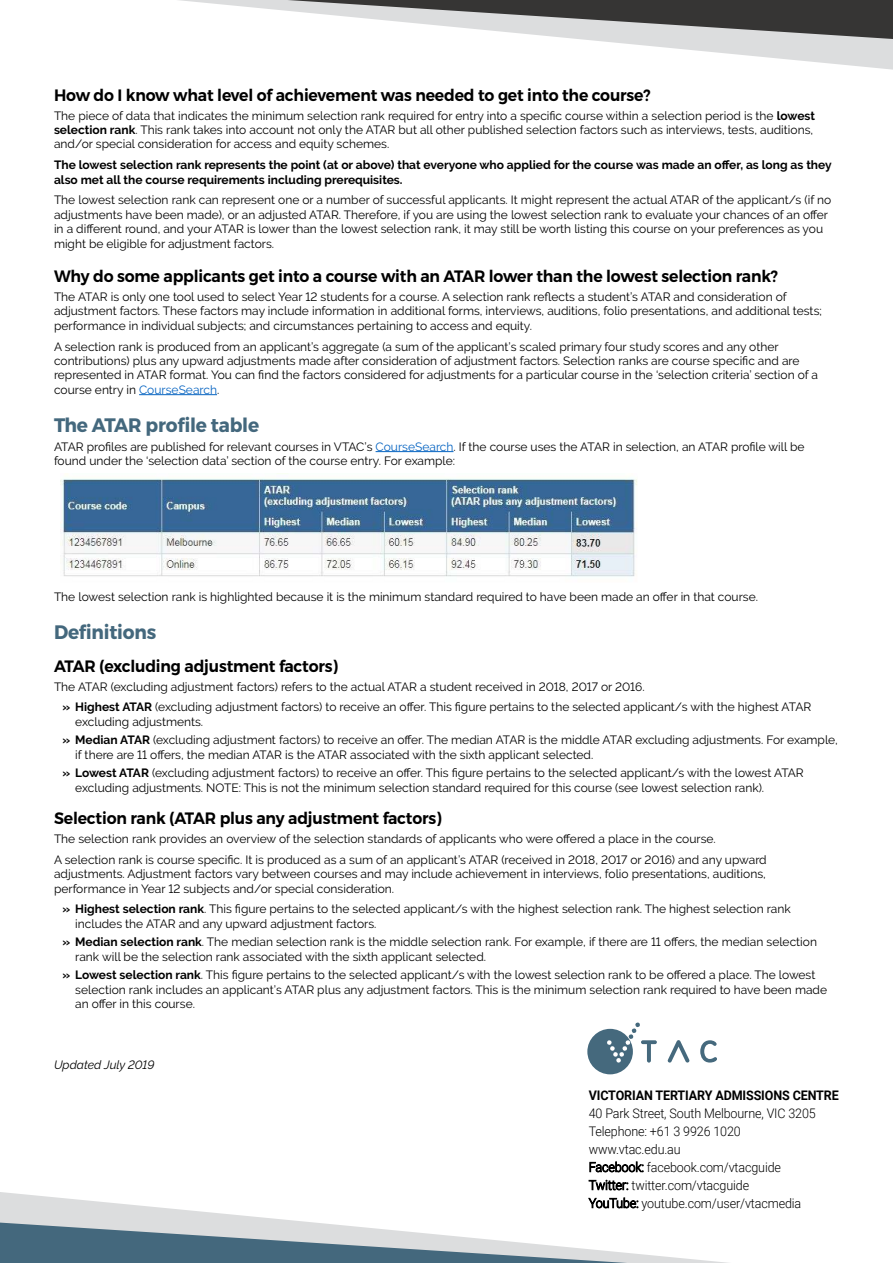
<style>
.page{position:relative;width:893px;height:1263px;background:#fff}
.page>*{position:absolute;margin:0;border:0;box-sizing:border-box;transform-origin:0 0}
.t1{font:700 19.5px "Montserrat";letter-spacing:-.01em;color:#44687d;scale:.95 1}
.t2{font:600 16.5px "Montserrat";letter-spacing:-.01em;color:#000;scale:.95 1}
.t3{font:300 13.2px/18px "Roboto";letter-spacing:-.01em;color:#000;scale:.95 1}
.t4{font:700 13.2px "Roboto";letter-spacing:-.01em;color:#000;scale:.95 1}
.t5{font:12px/14.4px "Raleway";color:#000}
.t6{font:700 12px/14.4px "Raleway";color:#000}
.t7{font:italic 12px "Raleway";color:#000}
.s1{font-weight:700}
.s2{color:#0563c1}
</style>
<div class="page">
<svg style="left:179px;top:0;width:714px;height:70px"></svg>
<svg style="left:266px;top:0;width:627px;height:39px"></svg>
<svg style="left:0;top:1192px;width:728px;height:71px"></svg>
<svg style="left:0;top:1222px;width:627px;height:41px"></svg>
<svg style="left:668px;top:1040px;width:21px;height:23px"></svg>
<svg style="left:700px;top:1040px;width:17px;height:22px"></svg>
<svg style="left:587px;top:1022px;width:70px;height:52px"></svg>
<svg style="left:590px;top:1162px;width:53px;height:10px"></svg>
<svg style="left:589px;top:1180px;width:39px;height:10px"></svg>
<svg style="left:589px;top:1198px;width:49px;height:10px"></svg>
<hr style="left:139px;top:394px;width:78px;height:1px;background:#0563c1">
<hr style="left:376px;top:451px;width:78px;height:1px;background:#0563c1">
<img style="left:61px;top:478px;width:576px;height:99px">
<h2 class="t2" style="left:54px;top:85px;width:630px">How do I know what level of achievement was needed to get into the course?</h2>
<p class="t5" style="left:54px;top:108px;width:763px">The piece of data that indicates the minimum selection rank required for entry into a specific course within a selection period is the <span class="s1">lowest selection rank</span>. This rank takes into account not only the ATAR but all other published selection factors such as interviews, tests, auditions, and/or special consideration for access and equity schemes.</p>
<p class="t6" style="left:54px;top:158px;width:779px">The lowest selection rank represents the point (at or above) that everyone who applied for the course was made an offer, as long as they also met all the course requirements including prerequisites.</p>
<p class="t5" style="left:54px;top:193px;width:779px">The lowest selection rank can represent one or a number of successful applicants. It might represent the actual ATAR of the applicant/s (if no adjustments have been made), or an adjusted ATAR. Therefore, if you are using the lowest selection rank to evaluate your chances of an offer in a different round, and your ATAR is lower than the lowest selection rank, it may still be worth listing this course on your preferences as you might be eligible for adjustment factors.</p>
<h2 class="t2" style="left:54px;top:266px;width:764px">Why do some applicants get into a course with an ATAR lower than the lowest selection rank?</h2>
<p class="t5" style="left:54px;top:289px;width:769px">The ATAR is only one tool used to select Year 12 students for a course. A selection rank reflects a student’s ATAR and consideration of adjustment factors. These factors may include information in additional forms, interviews, auditions, folio presentations, and additional tests; performance in individual subjects; and circumstances pertaining to access and equity.</p>
<p class="t5" style="left:54px;top:339px;width:766px">A selection rank is produced from an applicant’s aggregate (a sum of the applicant’s scaled primary four study scores and any other contributions) plus any upward adjustments made after consideration of adjustment factors. Selection ranks are course specific and are represented in ATAR format. You can find the factors considered for adjustments for a particular course in the ‘selection criteria’ section of a course entry in <span class="s2">CourseSearch</span>.</p>
<h1 class="t1" style="left:54px;top:413px;width:217px">The ATAR profile table</h1>
<p class="t5" style="left:54px;top:439px;width:752px">ATAR profiles are published for relevant courses in VTAC’s <span class="s2">CourseSearch</span>. If the course uses the ATAR in selection, an ATAR profile will be found under the ‘selection data’ section of the course entry. For example:</p>
<p class="t5" style="left:54px;top:589px;width:706px">The lowest selection rank is highlighted because it is the minimum standard required to have been made an offer in that course.</p>
<h1 class="t1" style="left:54px;top:620px;width:109px">Definitions</h1>
<h2 class="t2" style="left:54px;top:656px;width:300px">ATAR (excluding adjustment factors)</h2>
<p class="t5" style="left:63px;top:676px;width:750px;line-height:20.7px;text-indent:-9px">The ATAR (excluding adjustment factors) refers to the actual ATAR a student received in 2018, 2017 or 2016.<br><span class="s1">» Highest ATAR</span> (excluding adjustment factors) to receive an offer. This figure pertains to the selected applicant/s with the highest ATAR</p>
<p class="t5" style="left:63px;top:712px;width:777px;line-height:18.6px;text-indent:13px">excluding adjustments.<br><span class="s1">» Median ATAR</span> (excluding adjustment factors) to receive an offer. The median ATAR is the middle ATAR excluding adjustments. For example,</p>
<p class="t5" style="left:63px;top:745px;width:743px;line-height:18.6px;text-indent:13px">if there are 11 offers, the median ATAR is the ATAR associated with the sixth applicant selected.<br><span class="s1">» Lowest ATAR</span> (excluding adjustment factors) to receive an offer. This figure pertains to the selected applicant/s with the lowest ATAR</p>
<p class="t5" style="left:75px;top:780px;width:690px">excluding adjustments. NOTE: This is not the minimum selection standard required for this course (see lowest selection rank).</p>
<h2 class="t2" style="left:54px;top:808px;width:410px">Selection rank (ATAR plus any adjustment factors)</h2>
<p class="t5" style="left:54px;top:828px;width:714px;line-height:20.9px">The selection rank provides an overview of the selection standards of applicants who were offered a place in the course.<br>A selection rank is course specific. It is produced as a sum of an applicant’s ATAR (received in 2018, 2017 or 2016) and any upward</p>
<p class="t5" style="left:54px;top:867px;width:713px">adjustments. Adjustment factors vary between courses and may include achievement in interviews, folio presentations, auditions, performance in Year 12 subjects and/or special consideration.</p>
<p class="t5" style="left:75px;top:902px;width:717px;text-indent:-13px"><span class="s1">» Highest selection rank</span>. This figure pertains to the selected applicant/s with the highest selection rank. The highest selection rank includes the ATAR and any upward adjustment factors.</p>
<p class="t5" style="left:75px;top:935px;width:743px;text-indent:-13px"><span class="s1">» Median selection rank</span>. The median selection rank is the middle selection rank. For example, if there are 11 offers, the median selection rank will be the selection rank associated with the sixth applicant selected.</p>
<p class="t5" style="left:75px;top:968px;width:753px;text-indent:-13px"><span class="s1">» Lowest selection rank</span>. This figure pertains to the selected applicant/s with the lowest selection rank to be offered a place. The lowest selection rank includes an applicant’s ATAR plus any adjustment factors. This is the minimum selection rank required to have been made an offer in this course.</p>
<p class="t7" style="left:54px;top:1057px;width:102px">Updated July 2019</p>
<p class="t4" style="left:589px;top:1086px;width:265px">VICTORIAN TERTIARY ADMISSIONS CENTRE</p>
<p class="t3" style="left:589px;top:1103px;width:240px">40 Park Street, South Melbourne, VIC 3205<br>Telephone: +61 3 9926 1020 www.vtac.edu.au<br>Facebook: facebook.com/vtacguide<br>Twitter: twitter.com/vtacguide<br>YouTube: youtube.com/user/vtacmedia</p>
</div>
